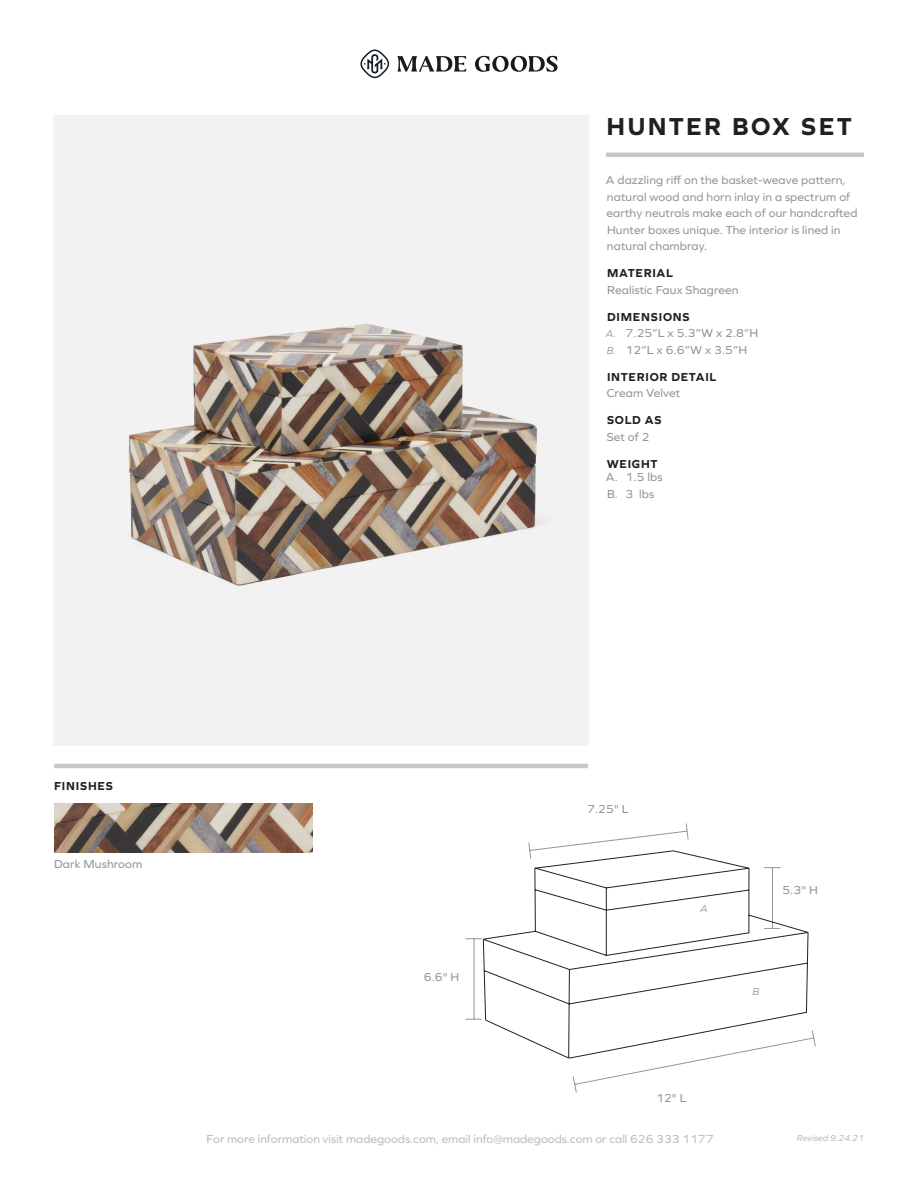
<style>
.page{position:relative;width:918px;height:1188px;background:#fff}
.page>*{position:absolute;margin:0;border:0;box-sizing:border-box;transform-origin:0 0}
.t1{font:700 25.5px "Graphie";letter-spacing:.1em;color:#231f20}
.t2{font:12px/16.5px "Graphie";letter-spacing:.01em;color:#939598}
.t3{font:12px "Graphie";color:#bcbdc0}
.t4{font:700 12px "Graphie";letter-spacing:.065em;color:#231f20}
.t5{font:italic 10.5px "Graphie";color:#939598}
.t6{font:italic 9px "Graphie";color:#bcbdc0}
.s1{font-style:italic;font-size:10.5px}
</style>
<div class="page">
<hr style="left:606px;top:153px;width:258px;height:4px;background:#c7c8ca">
<svg style="left:397px;top:56px;width:86px;height:16px"></svg>
<svg style="left:360px;top:50px;width:29px;height:28px"></svg>
<hr style="left:54px;top:764px;width:534px;height:4px;background:#c7c8ca">
<img style="left:54px;top:116px;width:429px;height:629px">
<svg style="left:572px;top:1030px;width:244px;height:63px"></svg>
<hr style="left:474px;top:939px;width:1px;height:80px;background:#939598">
<svg style="left:466px;top:1019px;width:16px;height:1px"></svg>
<svg style="left:466px;top:938px;width:16px;height:1px"></svg>
<img style="left:54px;top:803px;width:258px;height:49px">
<svg style="left:483px;top:55px;width:326px;height:1018px"></svg>
<p class="t1" style="left:606px;top:111px;width:247px">HUNTER BOX SET</p>
<p class="t2" style="left:606px;top:172px;width:253px">A dazzling riff on the basket-weave pattern, natural wood and horn inlay in a spectrum of earthy neutrals make each of our handcrafted Hunter boxes unique. The interior is lined in natural chambray.</p>
<p class="t4" style="left:607px;top:266px;width:67px">MATERIAL</p>
<p class="t2" style="left:607px;top:281px;width:133px">Realistic Faux Shagreen</p>
<p class="t4" style="left:607px;top:310px;width:84px">DIMENSIONS</p>
<p class="t2" style="left:606px;top:325px;width:154px"><span class="s1">A.</span> 7.25”L x 5.3”W x 2.8”H</p>
<p class="t2" style="left:607px;top:341px;width:142px"><span class="s1">B.</span> 12”L x 6.6”W x 3.5”H</p>
<p class="t4" style="left:607px;top:370px;width:111px">INTERIOR DETAIL</p>
<p class="t2" style="left:607px;top:385px;width:75px">Cream Velvet</p>
<p class="t4" style="left:607px;top:413px;width:56px">SOLD AS</p>
<p class="t2" style="left:607px;top:428px;width:44px">Set of 2</p>
<p class="t4" style="left:607px;top:457px;width:52px">WEIGHT</p>
<p class="t2" style="left:606px;top:469px;width:58px">A. 1.5 lbs</p>
<p class="t2" style="left:607px;top:485px;width:49px">B. 3 lbs</p>
<p class="t4" style="left:54px;top:779px;width:60px">FINISHES</p>
<p class="t2" style="left:54px;top:855px;width:90px">Dark Mushroom</p>
<p class="t2" style="left:424px;top:968px;width:37px">6.6" H</p>
<p class="t2" style="left:587px;top:800px;width:43px">7.25" L</p>
<p class="t5" style="left:700px;top:903px;width:9px">A</p>
<p class="t2" style="left:656px;top:1089px;width:32px">12" L</p>
<p class="t2" style="left:782px;top:882px;width:37px">5.3" H</p>
<p class="t5" style="left:753px;top:985px;width:8px">B</p>
<p class="t3" style="left:207px;top:1132px;width:508px">For more information visit madegoods.com, email info@madegoods.com or call 626 333 1177</p>
<p class="t6" style="left:797px;top:1132px;width:69px">Revised 9.24.21</p>
</div>
